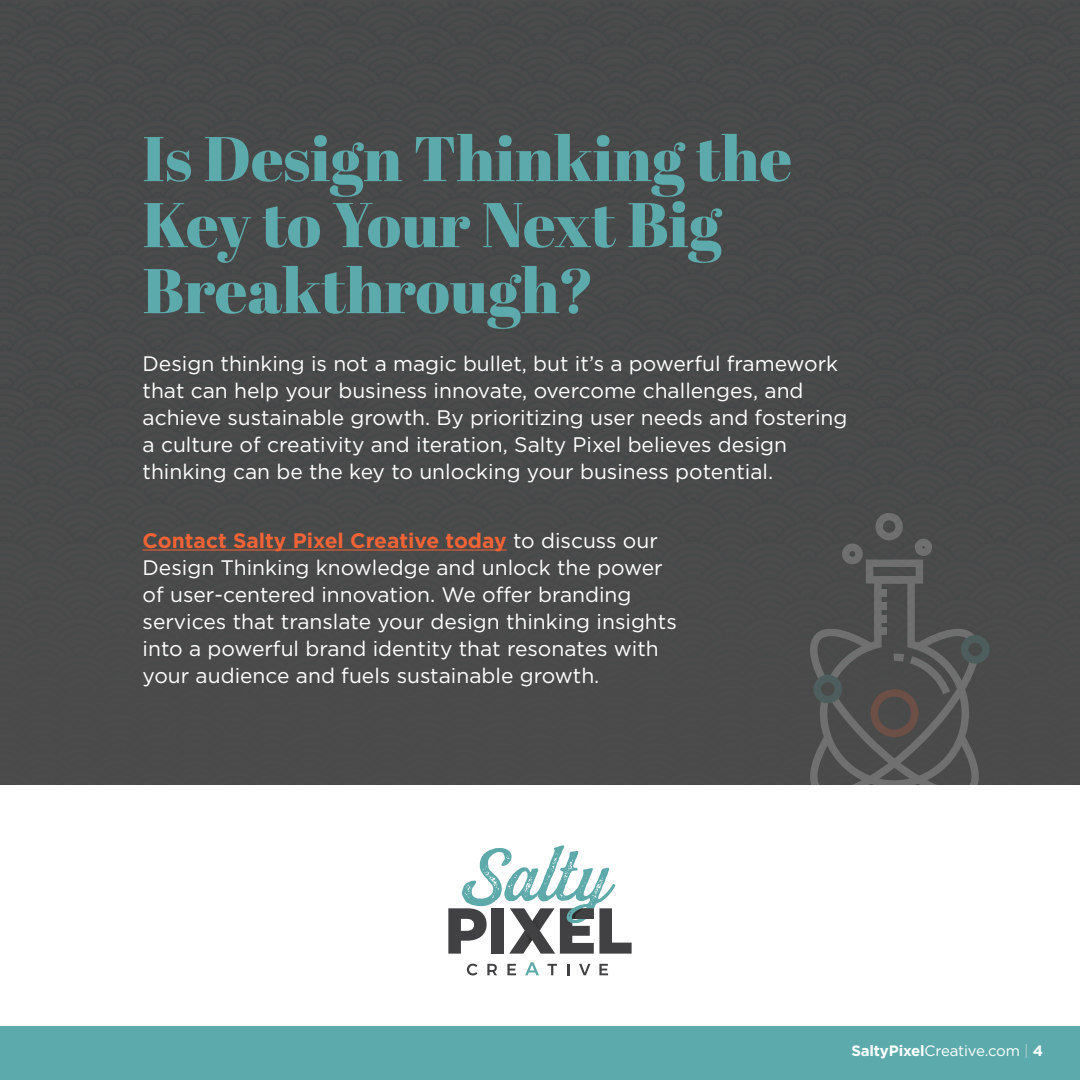
<style>
.page{position:relative;width:1080px;height:1080px;background:#fff}
.page>*{position:absolute;margin:0;border:0;box-sizing:border-box;transform-origin:0 0}
.t1{font:63px/66px "Abril Fatface";color:#5daaac}
.t2{font:21px/27px "Gotham";color:#fff}
.t3{font:15px "Gotham";letter-spacing:-.01em;color:#fff}
.s1{font-weight:700;color:#f26336}
.s2{font-weight:700}
.s3{color:#adced0}
</style>
<div class="page">
<div style="left:0;top:0;width:1080px;height:784px;background:#4a4a4a"></div>
<div style="left:0;top:1026px;width:1080px;height:54px;background:#5daaac"></div>
<hr style="left:143px;top:549px;width:364px;height:2px;background:#f26336">
<svg style="left:806px;top:513px;width:184px;height:272px;background:#515251"></svg>
<svg style="left:467px;top:964px;width:10px;height:11px"></svg>
<svg style="left:487px;top:964px;width:10px;height:11px"></svg>
<svg style="left:507px;top:964px;width:9px;height:11px"></svg>
<svg style="left:525px;top:962px;width:14px;height:13px"></svg>
<svg style="left:548px;top:964px;width:9px;height:11px"></svg>
<svg style="left:567px;top:964px;width:2px;height:11px"></svg>
<svg style="left:579px;top:964px;width:11px;height:11px"></svg>
<svg style="left:599px;top:964px;width:9px;height:11px"></svg>
<svg style="left:448px;top:845px;width:184px;height:109px"></svg>
<img style="left:532px;top:914px;width:8px;height:17px">
<h1 class="t1" style="left:143px;top:124px;width:651px">Is Design Thinking the<br>Key to Your Next Big<br>Breakthrough?</h1>
<p class="t2" style="left:143px;top:349px;width:706px">Design thinking is not a magic bullet, but it’s a powerful framework that can help your business innovate, overcome challenges, and achieve sustainable growth. By prioritizing user needs and fostering a culture of creativity and iteration, Salty Pixel believes design thinking can be the key to unlocking your business potential.</p>
<p class="t2" style="left:143px;top:527px;width:536px"><span class="s1">Contact Salty Pixel Creative today</span> to discuss our Design Thinking knowledge and unlock the power of user-centered innovation. We offer branding services that translate your design thinking insights into a powerful brand identity that resonates with your audience and fuels sustainable growth.</p>
<p class="t3" style="left:851px;top:1041px;width:193px"><span class="s2">SaltyPixel</span>Creative.com <span class="s3">|</span> <span class="s2">4</span></p>
</div>
